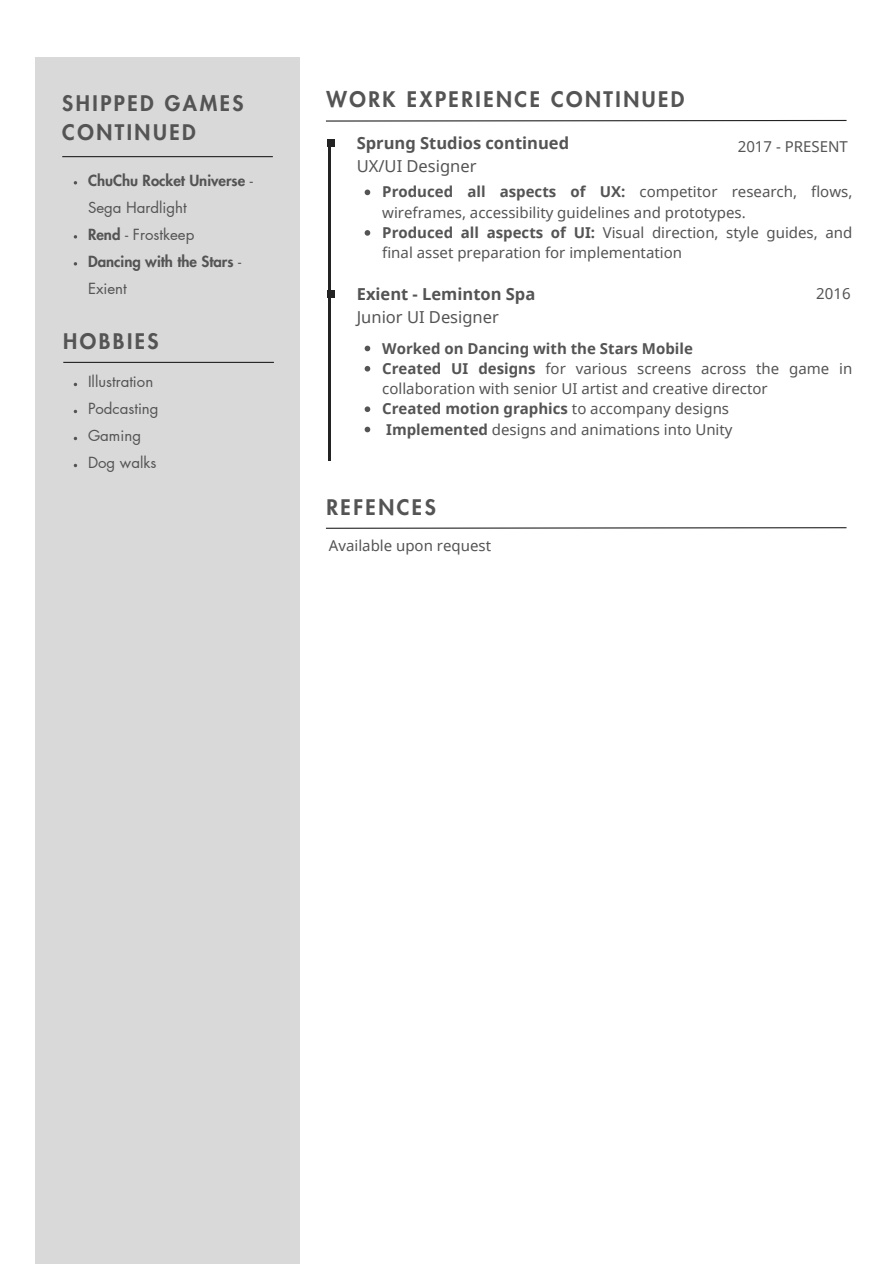
<style>
.page{position:relative;width:894px;height:1264px;background:#fff}
.page>*{position:absolute;margin:0;border:0;box-sizing:border-box;transform-origin:0 0}
.t1{font:800 21px/29.2px "Futura LT Pro";letter-spacing:.12em;color:#545454}
.t2{font:700 16.5px "Noto Sans";color:#545454}
.t3{font:16.5px "Noto Sans";color:#545454}
.t4{font:15px/20.2px "Noto Sans";color:#545454}
.t5{font:700 15px "Noto Sans";color:#545454}
.t6{font:800 15px/27px "Futura LT Pro";color:#545454}
.t7{font:15px "Futura LT Pro";color:#545454}
.s1{font-weight:400}
.s2{font-weight:800}
.s3{font-weight:700}
</style>
<div class="page">
<div style="left:35px;top:58px;width:265px;height:1205px;background:#d9d9d9"></div>
<hr style="left:63px;top:362px;width:211px;height:1px;background:#242323">
<hr style="left:62px;top:156px;width:211px;height:1px;background:#242323">
<svg style="left:327px;top:139px;width:8px;height:8px"></svg>
<hr style="left:329px;top:143px;width:1px;height:317px;background:#242323">
<svg style="left:327px;top:290px;width:8px;height:8px"></svg>
<svg style="left:326px;top:119px;width:521px;height:3px"></svg>
<svg style="left:364px;top:189px;width:6px;height:6px"></svg>
<svg style="left:364px;top:230px;width:6px;height:6px"></svg>
<svg style="left:364px;top:345px;width:6px;height:6px"></svg>
<svg style="left:364px;top:366px;width:6px;height:5px"></svg>
<svg style="left:364px;top:406px;width:6px;height:6px"></svg>
<svg style="left:364px;top:426px;width:6px;height:6px"></svg>
<svg style="left:326px;top:527px;width:521px;height:2px"></svg>
<p class="t1" style="left:62px;top:89px;width:183px">SHIPPED GAMES<br>CONTINUED</p>
<p class="t6" style="left:88px;top:167px;width:166px">ChuChu Rocket Universe <span class="s1">-<br>Sega Hardlight</span></p>
<p class="t7" style="left:88px;top:227px;width:108px"><span class="s2">Rend</span> - Frostkeep</p>
<p class="t6" style="left:88px;top:248px;width:155px">Dancing with the Stars <span class="s1">-<br>Exient</span></p>
<h1 class="t1" style="left:63px;top:327px;width:97px">HOBBIES</h1>
<p class="t7" style="left:88px;top:375px;width:67px">Illustration</p>
<p class="t7" style="left:88px;top:402px;width:72px">Podcasting</p>
<h1 class="t7" style="left:88px;top:429px;width:55px">Gaming</h1>
<p class="t7" style="left:88px;top:456px;width:70px">Dog walks</p>
<h1 class="t1" style="left:326px;top:86px;width:359px">WORK EXPERIENCE CONTINUED</h1>
<p class="t2" style="left:356px;top:131px;width:214px">Sprung Studios continued</p>
<h3 class="t4" style="left:737px;top:136px;width:111px">2017 - PRESENT</h3>
<h2 class="t3" style="left:356px;top:154px;width:121px">UX/UI Designer</h2>
<p class="t4" style="left:382px;top:181px;width:471px"><span class="s3">Produced all aspects of UX:</span> competitor research, flows, wireframes, accessibility guidelines and prototypes.</p>
<p class="t4" style="left:382px;top:222px;width:471px"><span class="s3">Produced all aspects of UI:</span> Visual direction, style guides, and final asset preparation for implementation</p>
<p class="t2" style="left:356px;top:282px;width:180px">Exient - Leminton Spa</p>
<p class="t4" style="left:816px;top:283px;width:36px">2016</p>
<h3 class="t3" style="left:356px;top:305px;width:144px">Junior UI Designer</h3>
<p class="t5" style="left:382px;top:337px;width:312px">Worked on Dancing with the Stars Mobile</p>
<p class="t4" style="left:382px;top:358px;width:471px"><span class="s3">Created UI designs</span> for various screens across the game in collaboration with senior UI artist and creative director</p>
<p class="t5" style="left:382px;top:398px;width:348px">Created motion graphics <span class="s1">to accompany designs</span></p>
<p class="t4" style="left:386px;top:418px;width:348px"><span class="s3">Implemented</span> designs and animations into Unity</p>
<h1 class="t1" style="left:326px;top:493px;width:111px">REFENCES</h1>
<p class="t4" style="left:329px;top:535px;width:164px">Available upon request</p>
</div>
